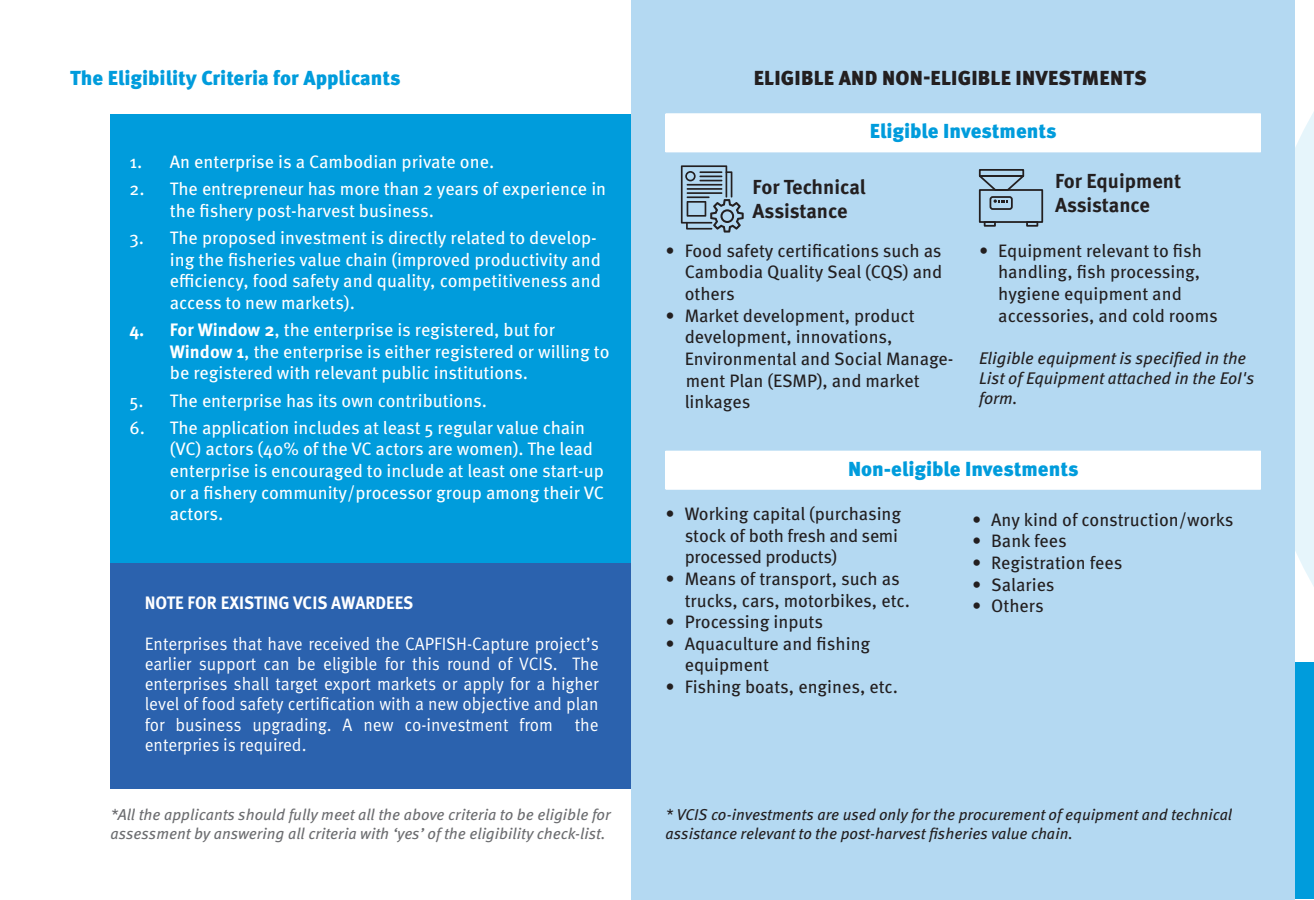
<style>
.page{position:relative;width:1314px;height:900px;background:#fff}
.page>*{position:absolute;margin:0;border:0;box-sizing:border-box;transform-origin:0 0}
.t1{font:900 20.25px "Meta Pro";color:#009cdc}
.t2{font:700 20.25px/24.3px "Meta Pro";letter-spacing:-.005em;color:#231f20}
.t3{font:900 20.25px "Meta Pro";letter-spacing:.01em;color:#231f20}
.t4{font:18px/21.6px "Meta Pro";color:#fff}
.t5{font:18px/21.6px "Meta Pro";color:#231f20}
.t6{font:18px/20.2px "Meta Pro";color:#fff;text-align:justify;scale:.95 1}
.t7{font:18px/21.6px "Meta Pro";letter-spacing:-.02em;color:#231f20}
.t8{font:700 18px "Meta Pro";color:#fff;scale:.95 1}
.t9{font:italic 16.88px/20.2px "Meta Pro";color:#231f20}
.t10{font:italic 15.75px/18.9px "Meta Pro";color:#6c6d70}
.t11{font:italic 15.75px/18.9px "Meta Pro";color:#231f20}
.s1{font-weight:700}
</style>
<div class="page">
<svg style="left:1295px;top:112px;width:19px;height:475px;background:#e7f5fb"></svg>
<div style="left:631px;top:0;width:664px;height:899px;background:#b4d9f2"></div>
<div style="left:111px;top:114px;width:520px;height:449px;background:#009cdc"></div>
<div style="left:111px;top:563px;width:520px;height:225px;background:#2b62ae"></div>
<hr style="left:665px;top:113px;width:596px;height:1px;background:#fff">
<hr style="left:665px;top:450px;width:596px;height:1px;background:#fff">
<div style="left:989px;top:196px;width:24px;height:14px;border:2px solid #231f20;border-radius:2px"></div>
<svg style="left:978px;top:174px;width:47px;height:18px"></svg>
<div style="left:979px;top:169px;width:45px;height:8px;border:2px solid #231f20"></div>
<div style="left:979px;top:189px;width:64px;height:34px;border:2px solid #231f20"></div>
<div style="left:984px;top:221px;width:12px;height:6px;border:2px solid #231f20"></div>
<div style="left:1026px;top:221px;width:12px;height:6px;border:2px solid #231f20"></div>
<svg style="left:993px;top:199px;width:14px;height:4px"></svg>
<div style="left:1295px;top:662px;width:19px;height:235px;background:#009cdc"></div>
<svg style="left:681px;top:165px;width:63px;height:67px"></svg>
<div style="left:665px;top:114px;width:596px;height:38px;background:#fff"></div>
<div style="left:665px;top:451px;width:596px;height:38px;background:#fff"></div>
<p class="t1" style="left:70px;top:65px;width:332px">The Eligibility Criteria for Applicants</p>
<p class="t4" style="left:129px;top:151px;width:366px">1. An enterprise is a Cambodian private one.</p>
<p class="t4" style="left:170px;top:179px;width:438px;text-indent:-40px">2. The entrepreneur has more than 2 years of experience in the fishery post-harvest business.</p>
<p class="t4" style="left:170px;top:227px;width:433px;text-indent:-40px">3. The proposed investment is directly related to develop&shy;ing the fisheries value chain (improved productivity and efficiency, food safety and quality, competitiveness and access to new markets).</p>
<p class="t4" style="left:170px;top:319px;width:441px;text-indent:-40px"><span class="s1">4. For Window 2</span>, the enterprise is registered, but for<br><span class="s1">Window 1</span>, the enterprise is either registered or willing to be registered with relevant public institutions.</p>
<p class="t4" style="left:129px;top:390px;width:359px">5. The enterprise has its own contributions.</p>
<p class="t4" style="left:170px;top:417px;width:436px;text-indent:-40px">6. The application includes at least 5 regular value chain (VC) actors (40% of the VC actors are women). The lead enterprise is encouraged to include at least one start-up or a fishery community/processor group among their VC actors.</p>
<p class="t8" style="left:145px;top:591px;width:284px">NOTE FOR EXISTING VCIS AWARDEES</p>
<p class="t6" style="left:145px;top:633px;width:480px">Enterprises that have received the CAPFISH-Capture project’s earlier support can be eligible for this round of VCIS. The enterprises shall target export markets or apply for a higher level of food safety certification with a new objective and plan for business upgrading. A new co-investment from the enterpries is required.</p>
<p class="t10" style="left:111px;top:805px;width:502px">*All the applicants should fully meet all the above criteria to be eligible for assessment by answering all criteria with ‘yes’ of the eligibility check-list.</p>
<p class="t3" style="left:754px;top:65px;width:395px">ELIGIBLE AND NON-ELIGIBLE INVESTMENTS</p>
<p class="t1" style="left:870px;top:118px;width:188px">Eligible Investments</p>
<p class="t2" style="left:753px;top:175px;width:114px">For Technical<br>Assistance</p>
<p class="t5" style="left:685px;top:240px;width:259px;text-align:justify;text-indent:-19px">• Food safety certifications such as Cambodia Quality Seal (CQS) and others</p>
<p class="t5" style="left:685px;top:305px;width:270px;text-indent:-19px">• Market development, product development, innovations,<br>Environmental and Social Manage&shy;ment Plan (ESMP), and market linkages</p>
<p class="t2" style="left:1055px;top:169px;width:128px">For Equipment<br>Assistance</p>
<p class="t5" style="left:998px;top:240px;width:221px;text-indent:-19px">• Equipment relevant to fish handling, fish processing, hygiene equipment and accessories, and cold rooms</p>
<p class="t9" style="left:979px;top:348px;width:277px">Eligible equipment is specified in the<br>List of Equipment attached in the EoI's form.</p>
<p class="t1" style="left:848px;top:455px;width:232px">Non-eligible Investments</p>
<p class="t7" style="left:685px;top:503px;width:218px;text-indent:-19px">• Working capital (purchasing stock of both fresh and semi processed products)</p>
<p class="t5" style="left:685px;top:568px;width:227px;text-indent:-19px">• Means of transport, such as trucks, cars, motorbikes, etc.</p>
<p class="t5" style="left:665px;top:611px;width:159px">• Processing inputs</p>
<p class="t5" style="left:685px;top:633px;width:187px;text-indent:-19px">• Aquaculture and fishing equipment</p>
<p class="t5" style="left:665px;top:676px;width:234px">• Fishing boats, engines, etc.</p>
<p class="t5" style="left:972px;top:509px;width:263px">• Any kind of construction/works</p>
<p class="t5" style="left:972px;top:531px;width:96px">• Bank fees</p>
<p class="t5" style="left:972px;top:552px;width:152px">• Registration fees</p>
<p class="t5" style="left:972px;top:574px;width:84px">• Salaries</p>
<p class="t5" style="left:972px;top:595px;width:73px">• Others</p>
<p class="t11" style="left:665px;top:805px;width:568px">* VCIS co-investments are used only for the procurement of equipment and technical assistance relevant to the post-harvest fisheries value chain.</p>
</div>
